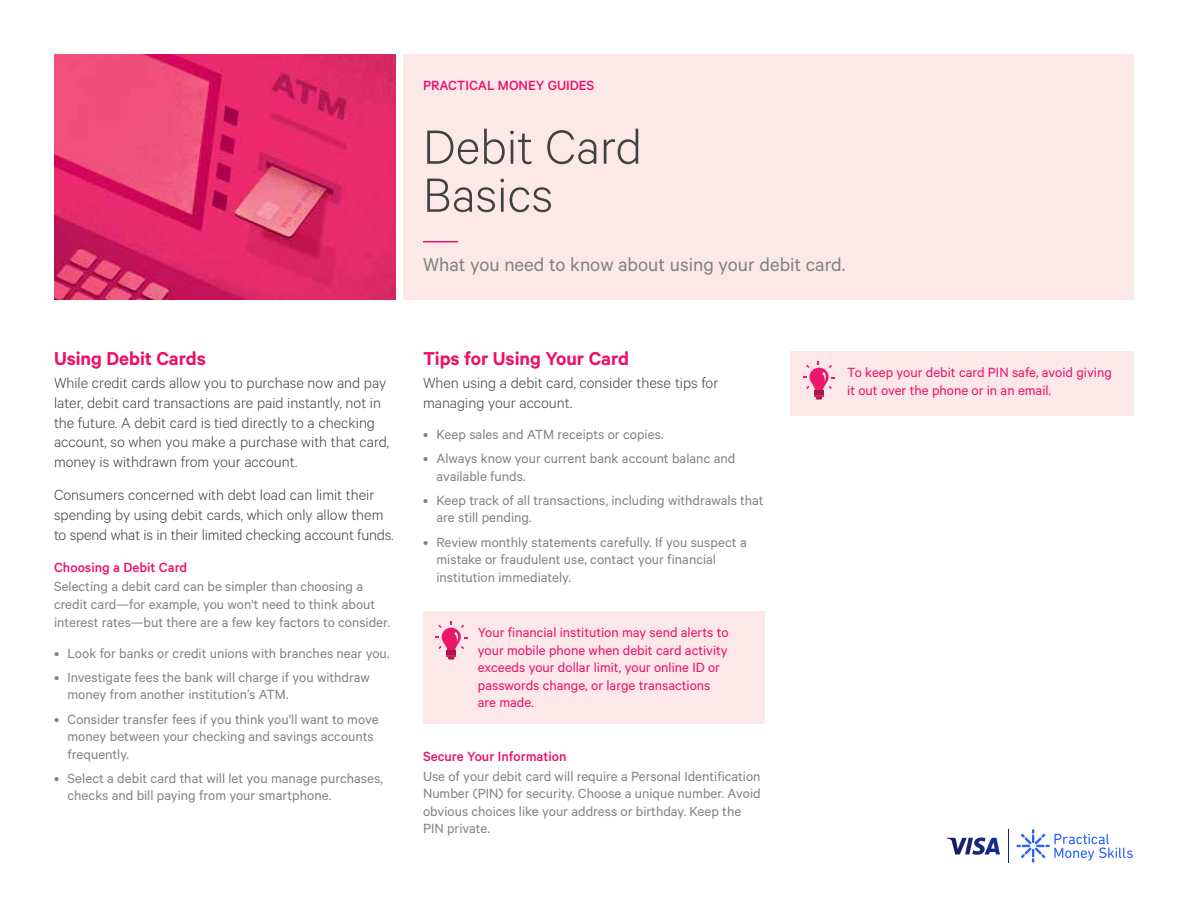
<style>
.page{position:relative;width:1188px;height:918px;background:#fff}
.page>*{position:absolute;margin:0;border:0;box-sizing:border-box;transform-origin:0 0}
.t1{font:300 54px/48px "Calibre";color:#414042}
.t2{font:21px "Calibre";color:#808285}
.t3{font:600 21px "Calibre";letter-spacing:-.005em;color:#ed0f69}
.t4{font:300 16.5px/19.8px "Calibre";color:#414042}
.t5{font:15px/17.5px "Calibre";color:#808285}
.t6{font:15px/17.5px "Calibre";color:#ed0f69}
.t7{font:500 15px "Calibre";color:#ed0f69}
</style>
<div class="page">
<div style="left:403px;top:54px;width:731px;height:245px;background:#fde8e8"></div>
<hr style="left:423px;top:241px;width:35px;height:1px;background:#ed0f69">
<img style="left:54px;top:54px;width:342px;height:245px">
<div style="left:423px;top:611px;width:342px;height:112px;background:#fde8e9"></div>
<svg style="left:435px;top:621px;width:32px;height:39px"></svg>
<hr style="left:446px;top:650px;width:10px;height:4px;background:#9f1c4a">
<div style="left:791px;top:351px;width:343px;height:64px;background:#fde8e9"></div>
<svg style="left:803px;top:361px;width:32px;height:39px"></svg>
<hr style="left:814px;top:390px;width:10px;height:4px;background:#9f1c4a">
<svg style="left:1016px;top:829px;width:117px;height:34px"></svg>
<hr style="left:1008px;top:829px;width:1px;height:34px;background:#1a1f71">
<svg style="left:946px;top:837px;width:54px;height:18px"></svg>
<p class="t7" style="left:423px;top:77px;width:173px">PRACTICAL MONEY GUIDES</p>
<h1 class="t1" style="left:423px;top:121px;width:221px">Debit Card<br>Basics</h1>
<h2 class="t2" style="left:423px;top:253px;width:424px">What you need to know about using your debit card.</h2>
<h2 class="t3" style="left:54px;top:346px;width:153px">Using Debit Cards</h2>
<p class="t4" style="left:54px;top:372px;width:337px">While credit cards allow you to purchase now and pay later, debit card transactions are paid instantly, not in the future. A debit card is tied directly to a checking account, so when you make a purchase with that card, money is withdrawn from your account.</p>
<p class="t4" style="left:54px;top:485px;width:341px">Consumers concerned with debt load can limit their spending by using debit cards, which only allow them to spend what is in their limited checking account funds.</p>
<p class="t7" style="left:54px;top:558px;width:135px">Choosing a Debit Card</p>
<p class="t5" style="left:54px;top:578px;width:337px">Selecting a debit card can be simpler than choosing a credit card—for example, you won't need to think about interest rates—but there are a few key factors to consider.</p>
<p class="t5" style="left:54px;top:644px;width:337px">• Look for banks or credit unions with branches near you.</p>
<p class="t5" style="left:68px;top:668px;width:304px;text-indent:-14px">• Investigate fees the bank will charge if you withdraw money from another institution’s ATM.</p>
<p class="t5" style="left:68px;top:710px;width:313px;text-indent:-14px">• Consider transfer fees if you think you'll want to move money between your checking and savings accounts frequently.</p>
<p class="t5" style="left:68px;top:769px;width:317px;text-indent:-14px">• Select a debit card that will let you manage purchases, checks and bill paying from your smartphone.</p>
<h2 class="t3" style="left:423px;top:346px;width:208px">Tips for Using Your Card</h2>
<p class="t4" style="left:423px;top:372px;width:297px">When using a debit card, consider these tips for managing your account.</p>
<p class="t5" style="left:423px;top:425px;width:242px">• Keep sales and ATM receipts or copies.</p>
<p class="t5" style="left:436px;top:449px;width:300px;text-indent:-14px">• Always know your current bank account balanc and available funds.</p>
<p class="t5" style="left:436px;top:491px;width:329px;text-indent:-14px">• Keep track of all transactions, including withdrawals that are still pending.</p>
<p class="t5" style="left:436px;top:533px;width:312px;text-indent:-14px">• Review monthly statements carefully. If you suspect a mistake or fraudulent use, contact your financial institution immediately.</p>
<p class="t6" style="left:478px;top:623px;width:252px">Your financial institution may send alerts to your mobile phone when debit card activity exceeds your dollar limit, your online ID or passwords change, or large transactions are made.</p>
<p class="t7" style="left:423px;top:748px;width:145px">Secure Your Information</p>
<p class="t5" style="left:423px;top:767px;width:339px">Use of your debit card will require a Personal Identification Number (PIN) for security. Choose a unique number. Avoid obvious choices like your address or birthday. Keep the PIN private.</p>
<p class="t6" style="left:847px;top:363px;width:266px">To keep your debit card PIN safe, avoid giving it out over the phone or in an email.</p>
</div>
